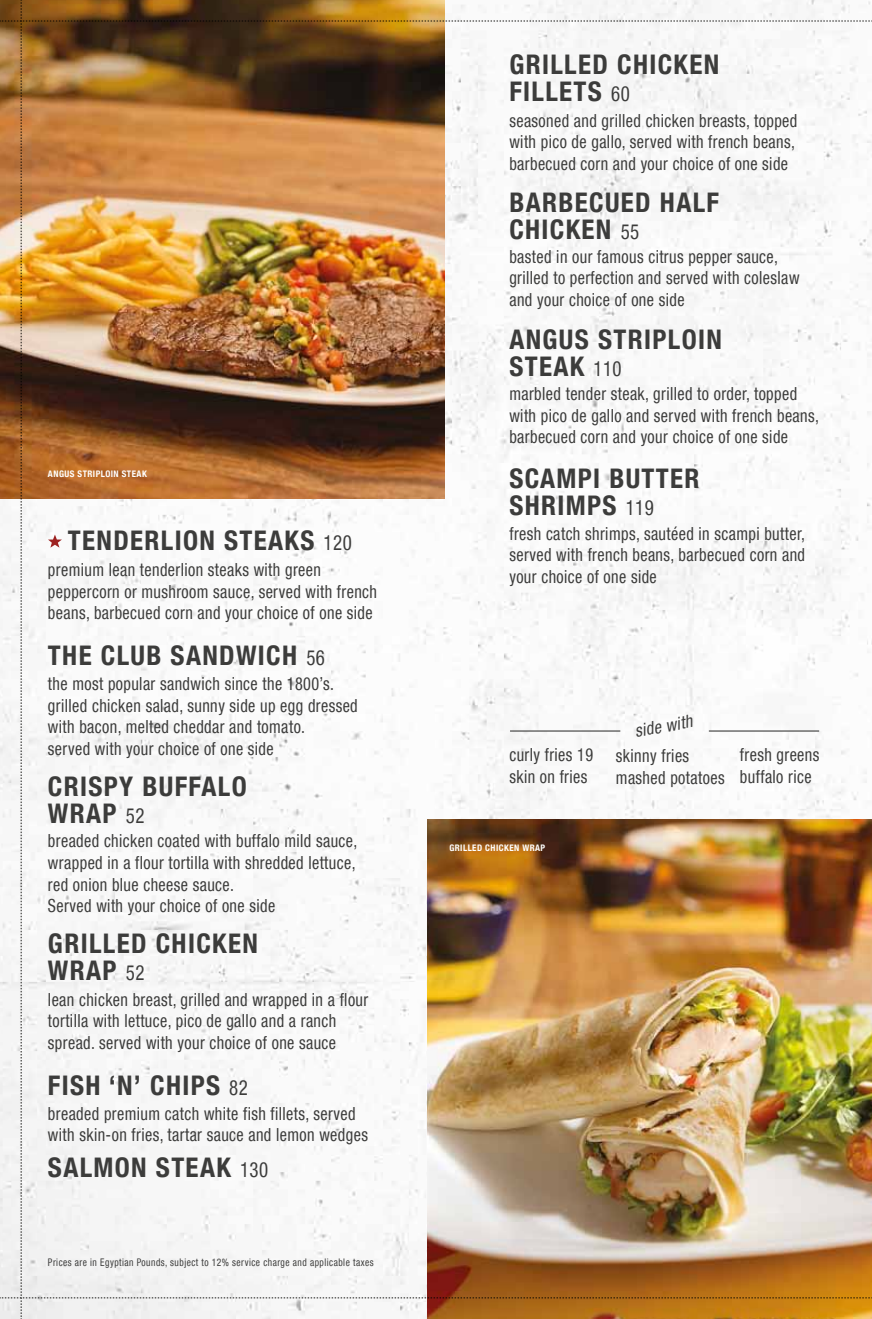
<style>
.page{position:relative;width:872px;height:1319px;background:#fff}
.page>*{position:absolute;margin:0;border:0;box-sizing:border-box;transform-origin:0 0}
.t1{font:700 condensed 27px/27px "Helvetica Neue LT Com";letter-spacing:.05em;color:#3c3c3b}
.t2{font:condensed 18px/21.6px "Helvetica Neue LT Com";letter-spacing:.025em;color:#3c3c3b;scale:.9 1}
.t3{font:italic condensed 17.7px "Helvetica Neue LT Com";color:#3c3c3b;scale:.93 1}
.t4{font:condensed 10.5px "Helvetica Neue LT Com";letter-spacing:.05em;color:#3c3c3b;scale:.9 1}
.t5{font:700 condensed 9px "Helvetica Neue LT Com";letter-spacing:.05em;color:#fff}
.s1{font-weight:400;font-size:21px}
</style>
<div class="page">
<img style="left:0;top:0;width:872px;height:1318px">
<p class="t5" style="left:48px;top:468px;width:100px">ANGUS STRIPLOIN STEAK</p>
<p class="t1" style="left:68px;top:527px;width:285px">TENDERLION STEAKS <span class="s1">120</span></p>
<p class="t2" style="left:48px;top:558px;width:367px">premium lean tenderlion steaks with green peppercorn or mushroom sauce, served with french beans, barbecued corn and your choice of one side</p>
<p class="t1" style="left:48px;top:642px;width:278px">THE CLUB SANDWICH <span class="s1">56</span></p>
<p class="t2" style="left:48px;top:672px;width:346px">the most popular sandwich since the 1800’s. grilled chicken salad, sunny side up egg dressed with bacon, melted cheddar and tomato.<br>served with your choice of one side</p>
<p class="t1" style="left:48px;top:772px;width:200px">CRISPY BUFFALO<br>WRAP <span class="s1">52</span></p>
<p class="t2" style="left:48px;top:829px;width:345px">breaded chicken coated with buffalo mild sauce, wrapped in a flour tortilla with shredded lettuce, red onion blue cheese sauce.<br>Served with your choice of one side</p>
<p class="t1" style="left:48px;top:930px;width:211px">GRILLED CHICKEN<br>WRAP <span class="s1">52</span></p>
<p class="t2" style="left:48px;top:988px;width:357px">lean chicken breast, grilled and wrapped in a flour tortilla with lettuce, pico de gallo and a ranch spread. served with your choice of one sauce</p>
<p class="t1" style="left:48px;top:1071px;width:201px">FISH ‘N’ CHIPS <span class="s1">82</span></p>
<p class="t2" style="left:48px;top:1101px;width:357px">breaded premium catch white fish fillets, served with skin-on fries, tartar sauce and lemon wedges</p>
<p class="t1" style="left:48px;top:1154px;width:222px">SALMON STEAK <span class="s1">130</span></p>
<p class="t4" style="left:48px;top:1255px;width:363px">Prices are in Egyptian Pounds, subject to 12% service charge and applicable taxes</p>
<p class="t1" style="left:509px;top:51px;width:211px">GRILLED CHICKEN<br>FILLETS <span class="s1">60</span></p>
<p class="t2" style="left:509px;top:109px;width:321px">seasoned and grilled chicken breasts, topped with pico de gallo, served with french beans, barbecued corn and your choice of one side</p>
<p class="t1" style="left:509px;top:189px;width:211px">BARBECUED HALF<br>CHICKEN <span class="s1">55</span></p>
<p class="t2" style="left:509px;top:245px;width:324px">basted in our famous citrus pepper sauce, grilled to perfection and served with coleslaw and your choice of one side</p>
<p class="t1" style="left:509px;top:326px;width:214px">ANGUS STRIPLOIN<br>STEAK <span class="s1">110</span></p>
<p class="t2" style="left:509px;top:382px;width:345px">marbled tender steak, grilled to order, topped with pico de gallo and served with french beans, barbecued corn and your choice of one side</p>
<p class="t1" style="left:509px;top:465px;width:192px">SCAMPI BUTTER<br>SHRIMPS <span class="s1">119</span></p>
<p class="t2" style="left:509px;top:522px;width:330px;text-align:justify">fresh catch shrimps, sautéed in scampi butter, served with french beans, barbecued corn and your choice of one side</p>
<p class="t3" style="left:633px;top:720px;width:64px;rotate:-10deg">side with</p>
<p class="t2" style="left:509px;top:743px;width:95px">curly fries 19 skin on fries</p>
<p class="t2" style="left:740px;top:743px;width:90px">fresh greens buffalo rice</p>
<p class="t2" style="left:616px;top:744px;width:122px">skinny fries mashed potatoes</p>
<p class="t5" style="left:449px;top:842px;width:97px">GRILLED CHICKEN WRAP</p>
</div>
